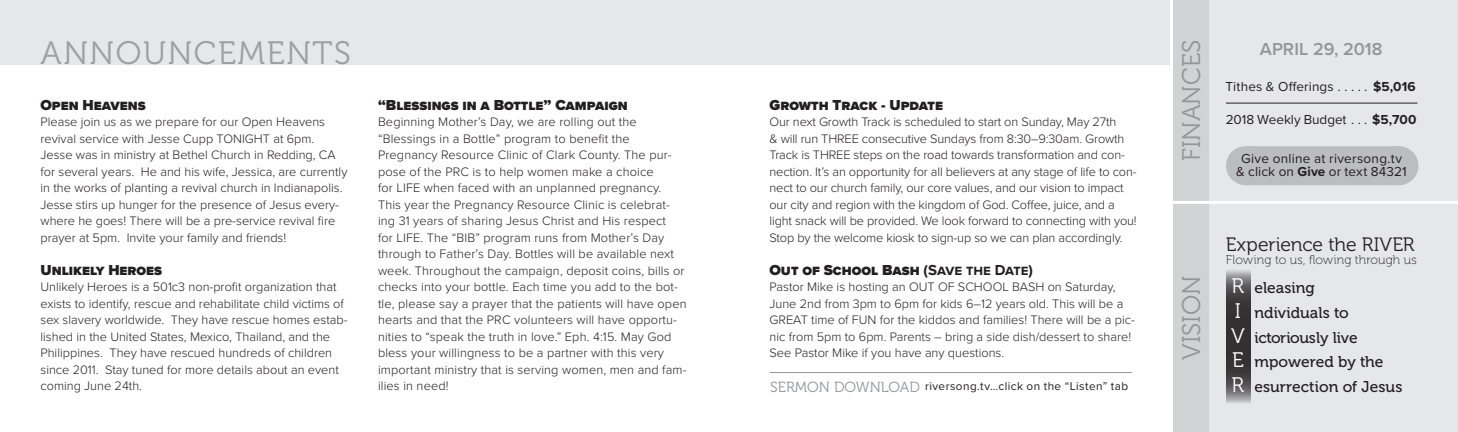
<style>
.page{position:relative;width:1458px;height:432px;background:#fff}
.page>*{position:absolute;margin:0;border:0;box-sizing:border-box;transform-origin:0 0}
.t1{font:32.4px "Museo 300";letter-spacing:.05em;color:#9d9fa2}
.t2{font:25.5px "Museo 300";color:#939598}
.t3{font:19.35px "Museo 300";letter-spacing:-.005em;color:#231f20}
.t4{font:600 18px "Proxima Nova";letter-spacing:.005em;color:#939598}
.t5{font:15.6px "Museo 500";color:#231f20}
.Heading{font:900 15px "Proxima Nova";color:#231f20}
.t6{font:13.5px "Proxima Nova";letter-spacing:.01em;color:#231f20}
.t7{font:700 13.5px "Proxima Nova";letter-spacing:.015em;color:#231f20}
.Body{font:300 12.75px/16.5px "Proxima Nova";color:#231f20}
.t8{font:12.6px "Museo 100";letter-spacing:.005em;color:#231f20}
.t9{font:11.7px "Proxima Nova";letter-spacing:.035em;color:#231f20}
.s1{font-weight:700}
.s2{font-family:"Museo 300";font-size:21px;color:#fff}
.s3{font-family:"Museo 300";font-size:14.7px;color:#939598}
</style>
<div class="page">
<div style="left:1209px;top:0;width:249px;height:432px;background:#e6e7e9"></div>
<div style="left:0;top:0;width:1169px;height:64px;background:#e6e7e9"></div>
<div style="left:1174px;top:0;width:35px;height:432px;background:#d1d2d4"></div>
<hr style="left:1161px;top:201px;width:297px;height:3px;background:#fff">
<hr style="left:770px;top:372px;width:362px;height:1px;background:#939598">
<hr style="left:1226px;top:103px;width:192px;height:1px;background:#231f20">
<div style="left:1245px;top:146px;width:153px;height:39px;background:#bcbdc0"></div>
<hr style="left:1398px;top:146px;width:1px;height:39px;background:#bcbdc0">
<svg style="left:1226px;top:270px;width:25px;height:133px;background:#4f4c4e"></svg>
<p class="t1" style="left:40px;top:35px;width:312px">ANNOUNCEMENTS</p>
<p class="t4" style="left:1260px;top:35px;width:124px">APRIL 29, 2018</p>
<p class="t6" style="left:1225px;top:76px;width:113px">Tithes &amp; Offerings......</p>
<p class="t7" style="left:1373px;top:76px;width:44px">$5,016</p>
<p class="t6" style="left:1226px;top:109px;width:126px">2018 Weekly Budget....</p>
<p class="t7" style="left:1372px;top:109px;width:46px">$5,700</p>
<p class="t6" style="left:1241px;top:148px;width:162px">Give online at riversong.tv</p>
<p class="t6" style="left:1236px;top:162px;width:172px">&amp; click on <span class="s1">Give</span> or text 84321</p>
<p class="t2" style="left:1178px;top:161px;width:122px;rotate:-90deg">FINANCES</p>
<p class="Heading" style="left:40px;top:93px;width:107px">Open Heavens</p>
<p class="Body" style="left:40px;top:113px;width:308px">Please join us as we prepare for our Open Heavens revival service with Jesse Cupp TONIGHT at 6pm.<br>Jesse was in ministry at Bethel Church in Redding, CA for several years. He and his wife, Jessica, are currently in the works of planting a revival church in Indianapolis.<br>Jesse stirs up hunger for the presence of Jesus every&shy;where he goes! There will be a pre-service revival fire prayer at 5pm. Invite your family and friends!</p>
<p class="Heading" style="left:40px;top:258px;width:123px">Unlikely Heroes</p>
<p class="Body" style="left:40px;top:278px;width:309px">Unlikely Heroes is a 501c3 non-profit organization that exists to identify, rescue and rehabilitate child victims of sex slavery worldwide. They have rescue homes estab&shy;lished in the United States, Mexico, Thailand, and the Philippines. They have rescued hundreds of children since 2011. Stay tuned for more details about an event coming June 24th.</p>
<p class="Heading" style="left:378px;top:93px;width:251px">“Blessings in a Bottle” Campaign</p>
<p class="Body" style="left:378px;top:113px;width:310px">Beginning Mother’s Day, we are rolling out the “Blessings in a Bottle” program to benefit the Pregnancy Resource Clinic of Clark County. The pur&shy;pose of the PRC is to help women make a choice<br>for LIFE when faced with an unplanned pregnancy.<br>This year the Pregnancy Resource Clinic is celebrat&shy;ing 31 years of sharing Jesus Christ and His respect<br>for LIFE. The “BIB” program runs from Mother’s Day through to Father’s Day. Bottles will be available next week. Throughout the campaign, deposit coins, bills or checks into your bottle. Each time you add to the bot&shy;tle, please say a prayer that the patients will have open hearts and that the PRC volunteers will have opportu&shy;nities to “speak the truth in love.” Eph. 4:15. May God bless your willingness to be a partner with this very important ministry that is serving women, men and fam&shy;ilies in need!</p>
<p class="Heading" style="left:770px;top:93px;width:175px">Growth Track - Update</p>
<p class="Body" style="left:770px;top:113px;width:369px">Our next Growth Track is scheduled to start on Sunday, May 27th<br>&amp; will run THREE consecutive Sundays from 8:30–9:30am. Growth Track is THREE steps on the road towards transformation and con&shy;nection. It’s an opportunity for all believers at any stage of life to con&shy;nect to our church family, our core values, and our vision to impact our city and region with the kingdom of God. Coffee, juice, and a light snack will be provided. We look forward to connecting with you!<br>Stop by the welcome kiosk to sign-up so we can plan accordingly.</p>
<p class="Heading" style="left:770px;top:258px;width:265px">Out of School Bash <span class="s1">(Save the Date)</span></p>
<p class="Body" style="left:770px;top:278px;width:367px">Pastor Mike is hosting an OUT OF SCHOOL BASH on Saturday, June 2nd from 3pm to 6pm for kids 6–12 years old. This will be a GREAT time of FUN for the kiddos and families! There will be a pic&shy;nic from 5pm to 6pm. Parents – bring a side dish/dessert to share!<br>See Pastor Mike if you have any questions.</p>
<p class="t3" style="left:1226px;top:233px;width:190px">Experience the RIVER</p>
<p class="t8" style="left:1226px;top:253px;width:192px">Flowing to us, flowing through us</p>
<p class="t5" style="left:1232px;top:279px;width:85px"><span class="s2">R</span> eleasing</p>
<p class="t5" style="left:1235px;top:304px;width:115px"><span class="s2">I</span> ndividuals to</p>
<p class="t5" style="left:1231px;top:329px;width:128px"><span class="s2">V</span> ictoriously live</p>
<p class="t5" style="left:1232px;top:353px;width:153px"><span class="s2">E</span> mpowered by the</p>
<p class="t5" style="left:1232px;top:378px;width:172px"><span class="s2">R</span> esurrection of Jesus</p>
<p class="t2" style="left:1178px;top:360px;width:86px;rotate:-90deg">VISION</p>
<p class="t9" style="left:770px;top:378px;width:359px"><span class="s3">SERMON DOWNLOAD</span> riversong.tv…click on the “Listen” tab</p>
</div>
